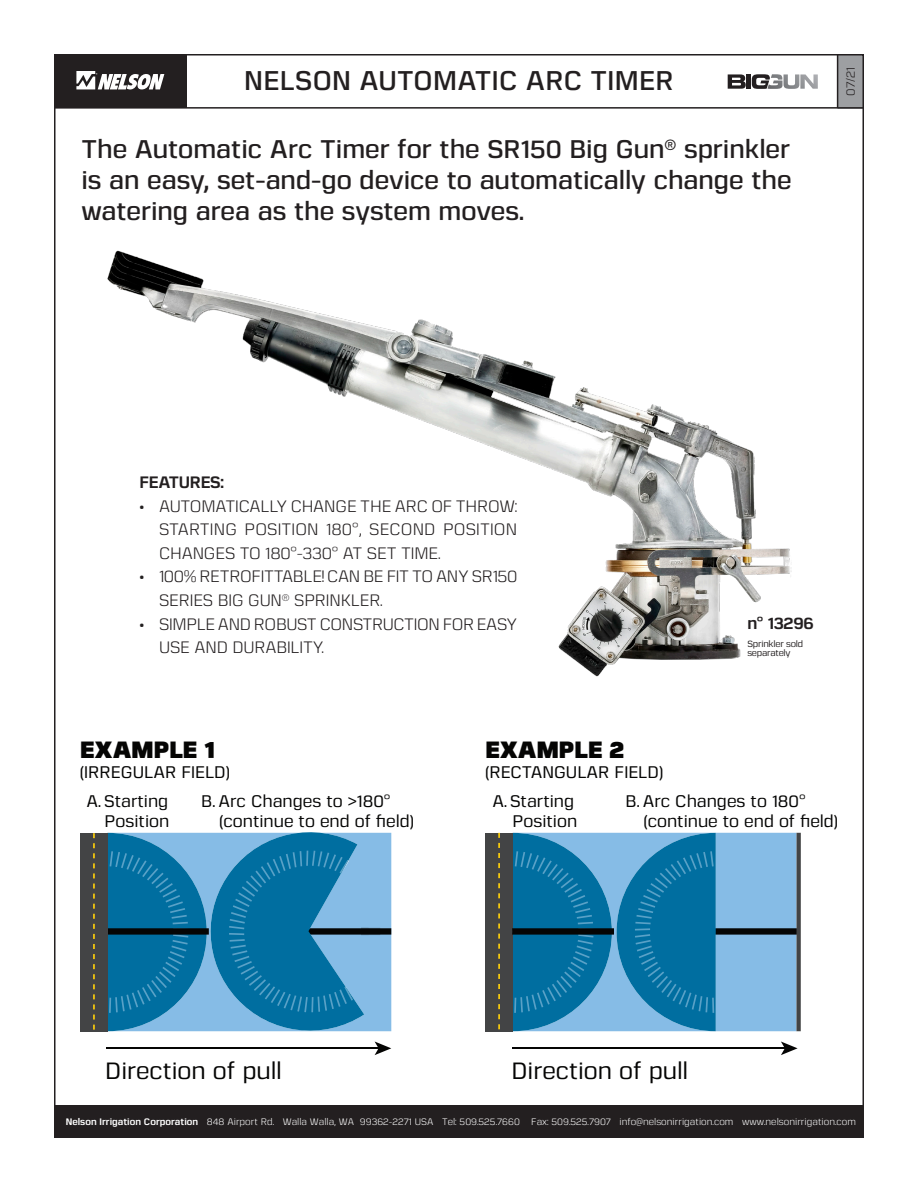
<style>
.page{position:relative;width:918px;height:1188px;background:#fff}
.page>*{position:absolute;margin:0;border:0;box-sizing:border-box;transform-origin:0 0}
.t1{font:600 27px "Gunar";letter-spacing:.01em;color:#231f20}
.t2{font:600 25.5px/30.6px "Gunar";color:#231f20;text-align:justify}
.t3{font:500 23.55px "Gunar";color:#050504}
.t4{font:900 23.55px "Gunar";color:#050504}
.t5{font:500 16.8px/20.1px "Gunar";color:#050504;text-align:right}
.t6{font:16.5px/23.5px "Gunar";letter-spacing:-.01em;color:#231f20}
.t7{font:700 16.5px "Gunar";letter-spacing:-.02em;color:#231f20}
.t8{font:12px "Gunar";color:#231f20}
.t9{font:9.45px "Gunar";letter-spacing:.005em;color:#fff}
.t10{font:500 9px "Gunar";letter-spacing:-.02em;color:#231f20}
.s1{font-weight:700}
</style>
<div class="page">
<div style="left:54px;top:1105px;width:810px;height:33px;background:#231f20"></div>
<div style="left:838px;top:55px;width:25px;height:54px;background:#9d9fa2"></div>
<hr style="left:837px;top:54px;width:1px;height:54px;background:#231f20">
<hr style="left:55px;top:107px;width:809px;height:2px;background:#231f20">
<div style="left:54px;top:54px;width:133px;height:54px;background:#231f20"></div>
<svg style="left:746px;top:74px;width:6px;height:15px"></svg>
<svg style="left:728px;top:74px;width:18px;height:15px"></svg>
<hr style="left:747px;top:74px;width:4px;height:15px;background:#231f20">
<svg style="left:752px;top:74px;width:66px;height:15px"></svg>
<svg style="left:76px;top:71px;width:88px;height:19px"></svg>
<img style="left:107px;top:250px;width:685px;height:427px">
<div style="left:486px;top:833px;width:27px;height:198px;background:#434445"></div>
<svg style="left:498px;top:833px;width:2px;height:85px"></svg>
<svg style="left:498px;top:924px;width:2px;height:105px"></svg>
<div style="left:796px;top:833px;width:5px;height:198px;background:#434445"></div>
<svg style="left:512px;top:833px;width:285px;height:198px;background:#3e8fbc"></svg>
<hr style="left:106px;top:1047px;width:273px;height:2px;background:#050504">
<hr style="left:513px;top:1047px;width:273px;height:2px;background:#050504">
<svg style="left:781px;top:1042px;width:17px;height:13px"></svg>
<svg style="left:107px;top:832px;width:284px;height:223px;background:#4693bc"></svg>
<div style="left:80px;top:833px;width:28px;height:198px;background:#434445"></div>
<svg style="left:93px;top:833px;width:2px;height:45px"></svg>
<svg style="left:93px;top:884px;width:2px;height:125px"></svg>
<svg style="left:93px;top:1015px;width:2px;height:15px"></svg>
<p class="t1" style="left:244px;top:62px;width:431px">NELSON AUTOMATIC ARC TIMER</p>
<p class="t2" style="left:81px;top:133px;width:712px">The Automatic Arc Timer for the SR150 Big Gun<sup>®</sup> sprinkler is an easy, set-and-go device to automatically change the watering area as the system moves.</p>
<p class="t8" style="left:843px;top:96px;width:30px;rotate:-90deg">07/21</p>
<p class="t7" style="left:140px;top:471px;width:86px">FEATURES:</p>
<p class="t6" style="left:159px;top:494px;width:360px;text-align:justify;text-indent:-20px">• AUTOMATICALLY CHANGE THE ARC OF THROW:<br>STARTING POSITION 180°, SECOND POSITION CHANGES TO 180°-330° AT SET TIME.</p>
<p class="t6" style="left:159px;top:564px;width:360px;text-indent:-20px">• 100% RETROFITTABLE! CAN BE FIT TO ANY SR150<br>SERIES BIG GUN<sup>®</sup> SPRINKLER.</p>
<p class="t6" style="left:159px;top:611px;width:360px;text-indent:-20px">• SIMPLE AND ROBUST CONSTRUCTION FOR EASY<br>USE AND DURABILITY.</p>
<p class="t4" style="left:80px;top:731px;width:136px">EXAMPLE 1</p>
<p class="t5" style="left:80px;top:761px;width:151px">(IRREGULAR FIELD)</p>
<p class="t4" style="left:485px;top:731px;width:140px">EXAMPLE 2</p>
<p class="t5" style="left:485px;top:761px;width:179px">(RECTANGULAR FIELD)</p>
<p class="t7" style="left:747px;top:611px;width:68px">n° 13296</p>
<p class="t10" style="left:747px;top:638px;width:57px">Sprinkler sold</p>
<p class="t10" style="left:747px;top:647px;width:45px">separately</p>
<p class="t5" style="left:87px;top:791px;width:84px">A. Starting<br>Position</p>
<p class="t5" style="left:219px;top:791px;width:196px;text-align:left;text-indent:-18px">B. Arc Changes to &gt;180° (continue to end of field)</p>
<p class="t5" style="left:492px;top:791px;width:86px">A. Starting<br>Position</p>
<p class="t5" style="left:644px;top:791px;width:196px;text-align:left;text-indent:-18px">B. Arc Changes to 180° (continue to end of field)</p>
<p class="t3" style="left:105px;top:1055px;width:178px">Direction of pull</p>
<p class="t3" style="left:512px;top:1055px;width:178px">Direction of pull</p>
<p class="t9" style="left:66px;top:1115px;width:792px"><span class="s1">Nelson Irrigation Corporation</span> 848 Airport Rd. Walla Walla, WA 99362-2271 USA Tel: 509.525.7660 Fax: 509.525.7907 info@nelsonirrigation.com www.nelsonirrigation.com</p>
</div>
